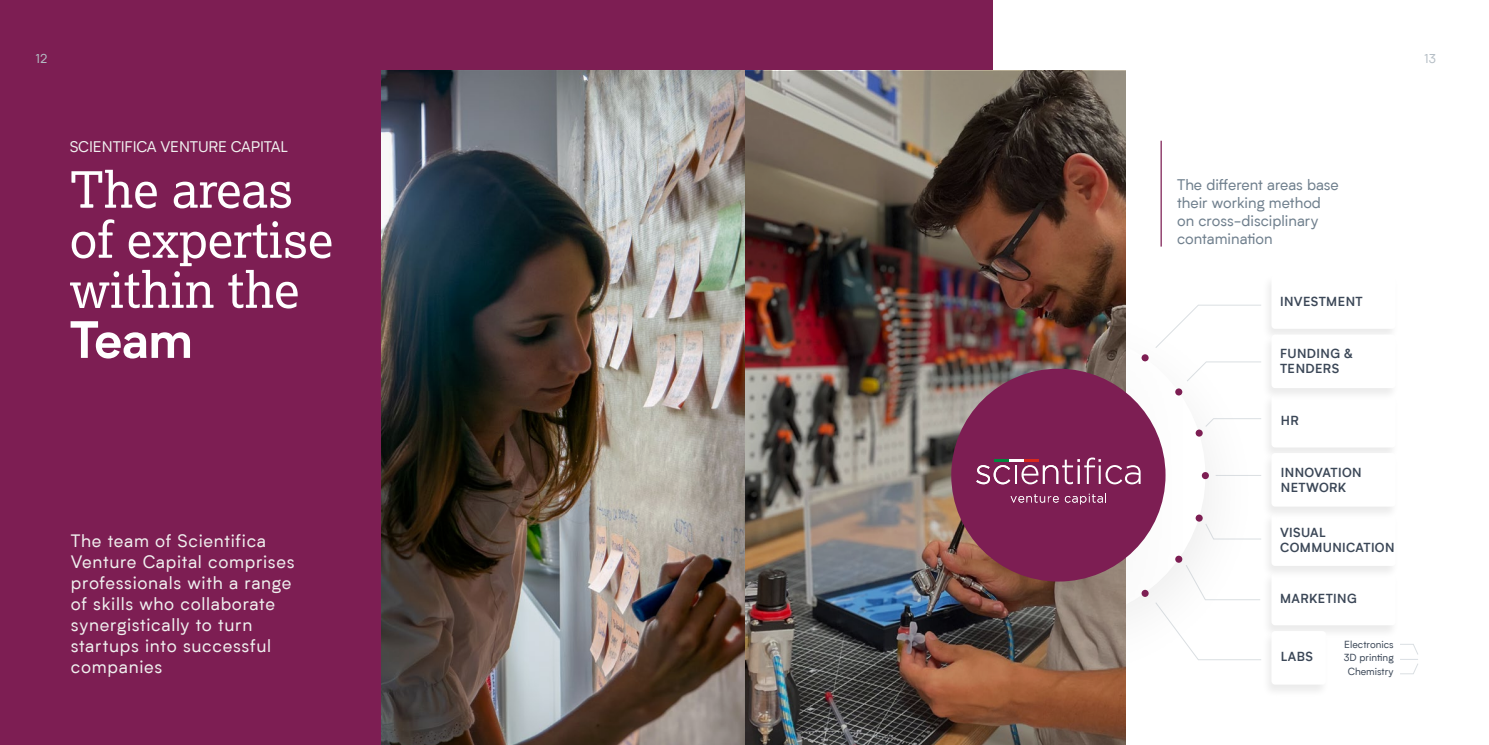
<style>
.page{position:relative;width:1489px;height:745px;background:#fff}
.page>*{position:absolute;margin:0;border:0;box-sizing:border-box;transform-origin:0 0}
.t1{font:50px/50px "Lexia";color:#fff}
.t2{font:700 50px "Biotif";color:#fff}
.t3{font:17.5px/21px "Biotif";letter-spacing:.04em;color:#f0f0ef}
.t4{font:15px/18px "Biotif";color:#6f7f8d}
.t5{font:15px "Biotif";letter-spacing:-.01em;color:#f0f0ef}
.t6{font:600 12.5px/15px "Biotif";letter-spacing:.03em;color:#3b4757}
.t7{font:12.5px "Biotif";color:#b5bec5}
.t8{font:10px/13.8px "Biotif";color:#3b4757;text-align:center}
</style>
<div class="page">
<svg style="left:1125px;top:329px;width:80px;height:291px"></svg>
<div style="left:0;top:0;width:992px;height:744px;background:#7d1e53"></div>
<img style="left:744px;top:71px;width:381px;height:673px">
<div style="left:1260px;top:274px;width:139px;height:67px;background:#f8f8f8"></div>
<div style="left:1271px;top:275px;width:124px;height:53px;background:#fff;border-radius:4px"></div>
<div style="left:1260px;top:392px;width:139px;height:68px;background:#f5f5f5"></div>
<div style="left:1271px;top:393px;width:124px;height:54px;background:#fff;border-radius:4px"></div>
<div style="left:1260px;top:570px;width:139px;height:68px;background:#f6f6f6"></div>
<div style="left:1271px;top:571px;width:124px;height:54px;background:#fff;border-radius:4px"></div>
<div style="left:1260px;top:333px;width:139px;height:68px;background:#f9f9f9"></div>
<div style="left:1271px;top:334px;width:124px;height:54px;background:#fff;border-radius:4px"></div>
<div style="left:1260px;top:511px;width:139px;height:67px;background:#f8f8f8"></div>
<div style="left:1271px;top:512px;width:124px;height:53px;background:#fff;border-radius:4px"></div>
<div style="left:1260px;top:452px;width:139px;height:67px;background:#f8f8f8"></div>
<div style="left:1271px;top:453px;width:124px;height:53px;background:#fff;border-radius:4px"></div>
<div style="left:1260px;top:629px;width:69px;height:68px;background:#fafafa"></div>
<div style="left:1271px;top:630px;width:54px;height:54px;background:#fff;border-radius:4px"></div>
<svg style="left:1400px;top:644px;width:18px;height:30px"></svg>
<img style="left:381px;top:71px;width:363px;height:673px">
<div style="left:951px;top:368px;width:214px;height:213px;background:#7d1e53;border-radius:50%"></div>
<hr style="left:1215px;top:475px;width:46px;height:1px;background:#b5bec5">
<svg style="left:1186px;top:361px;width:75px;height:21px"></svg>
<svg style="left:1154px;top:304px;width:107px;height:44px"></svg>
<svg style="left:1204px;top:418px;width:57px;height:9px"></svg>
<div style="left:1195px;top:429px;width:7px;height:7px;background:#7d1e53;border-radius:50%"></div>
<div style="left:1175px;top:388px;width:7px;height:7px;background:#7d1e53;border-radius:50%"></div>
<div style="left:1141px;top:354px;width:7px;height:7px;background:#7d1e53;border-radius:50%"></div>
<svg style="left:1154px;top:564px;width:107px;height:96px"></svg>
<svg style="left:1204px;top:522px;width:57px;height:17px"></svg>
<div style="left:1195px;top:514px;width:7px;height:7px;background:#7d1e53;border-radius:50%"></div>
<div style="left:1175px;top:555px;width:7px;height:7px;background:#7d1e53;border-radius:50%"></div>
<svg style="left:1141px;top:589px;width:7px;height:7px"></svg>
<svg style="left:1201px;top:471px;width:7px;height:8px"></svg>
<svg style="left:976px;top:457px;width:164px;height:27px"></svg>
<svg style="left:1010px;top:494px;width:48px;height:8px"></svg>
<svg style="left:1064px;top:493px;width:42px;height:11px"></svg>
<hr style="left:1160px;top:141px;width:1px;height:105px;background:#7d1e53">
<p class="t7" style="left:35px;top:50px;width:13px">12</p>
<p class="t7" style="left:1423px;top:50px;width:13px">13</p>
<p class="t5" style="left:70px;top:136px;width:220px">SCIENTIFICA VENTURE CAPITAL</p>
<h1 class="t1" style="left:70px;top:163px;width:265px">The areas of expertise within the</h1>
<h1 class="t2" style="left:70px;top:302px;width:125px">Team</h1>
<p class="t3" style="left:71px;top:529px;width:225px">The team of Scientifica<br>Venture Capital comprises professionals with a range of skills who collaborate synergistically to turn startups into successful companies</p>
<p class="t4" style="left:1176px;top:174px;width:163px">The different areas base their working method on cross-disciplinary contamination</p>
<p class="t6" style="left:1279px;top:293px;width:84px">INVESTMENT</p>
<p class="t6" style="left:1279px;top:344px;width:74px">FUNDING &amp;<br>TENDERS</p>
<p class="t6" style="left:1280px;top:411px;width:19px">HR</p>
<p class="t6" style="left:1280px;top:463px;width:82px">INNOVATION<br>NETWORK</p>
<p class="t6" style="left:1279px;top:524px;width:116px">VISUAL<br>COMMUNICATION</p>
<p class="t6" style="left:1279px;top:589px;width:78px">MARKETING</p>
<p class="t6" style="left:1280px;top:648px;width:33px">LABS</p>
<p class="t8" style="left:1343px;top:636px;width:51px">Electronics<br>3D printing<br>Chemistry</p>
</div>
